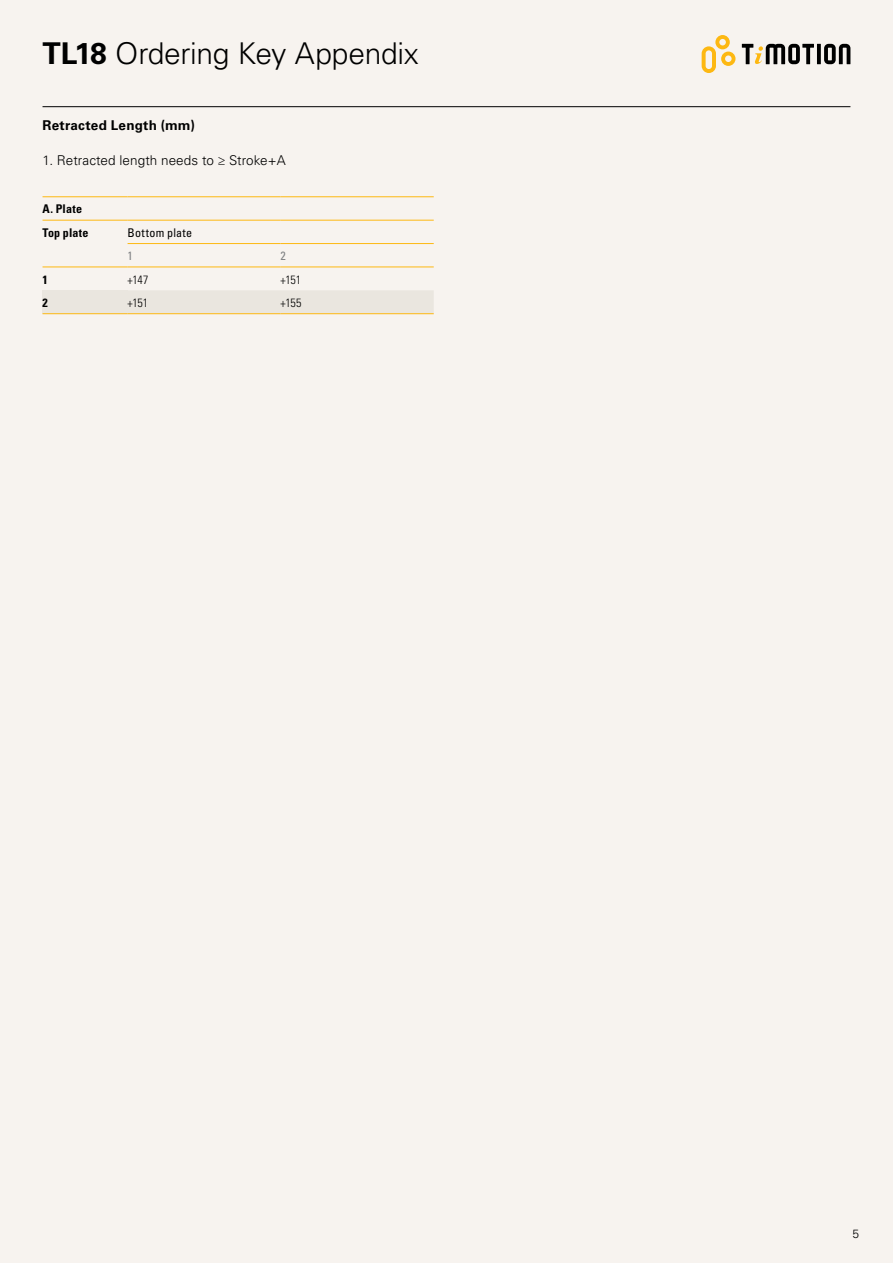
<style>
.page{position:relative;width:893px;height:1263px;background:#f7f3ef}
.page>*{position:absolute;margin:0;border:0;box-sizing:border-box;transform-origin:0 0}
.t1{font:300 30px "Univers LT Std";letter-spacing:-.01em;color:#000}
.t2{font:300 13.5px "Univers LT Std";letter-spacing:.005em;color:#000}
.t3{font:700 13.5px "Univers LT Std";letter-spacing:.015em;color:#000}
.t4{font:700 condensed 12px/23.4px "Univers LT Std";letter-spacing:.02em;color:#000}
.t5{font:300 condensed 12px "Univers LT Std";letter-spacing:-.015em;color:#000}
.t6{font:condensed 12px "Univers LT Std";letter-spacing:.03em;color:#000}
.t7{font:condensed 12px "Univers LT Std";color:#808284}
.t8{font:300 12px "Univers LT Std";color:#000}
.s1{font-weight:700}
</style>
<div class="page">
<svg style="left:702px;top:35px;width:33px;height:38px"></svg>
<svg style="left:817px;top:44px;width:4px;height:20px"></svg>
<svg style="left:824px;top:44px;width:26px;height:20px"></svg>
<svg style="left:742px;top:44px;width:72px;height:20px"></svg>
<hr style="left:43px;top:106px;width:807px;height:1px;background:#000">
<div style="left:43px;top:290px;width:85px;height:24px;background:#eae6df"></div>
<div style="left:128px;top:290px;width:306px;height:23px;background:#eae6df"></div>
<hr style="left:43px;top:196px;width:85px;height:1px;background:#fdb812">
<hr style="left:128px;top:196px;width:153px;height:1px;background:#fdb812">
<hr style="left:281px;top:196px;width:153px;height:1px;background:#fdb812">
<hr style="left:43px;top:220px;width:85px;height:1px;background:#fdb812">
<hr style="left:128px;top:220px;width:153px;height:1px;background:#fdb812">
<hr style="left:281px;top:220px;width:153px;height:1px;background:#fdb812">
<hr style="left:128px;top:243px;width:153px;height:1px;background:#fdb812">
<hr style="left:281px;top:243px;width:153px;height:1px;background:#fdb812">
<hr style="left:43px;top:267px;width:85px;height:1px;background:#fdb812">
<hr style="left:128px;top:267px;width:153px;height:1px;background:#fdb812">
<hr style="left:281px;top:267px;width:153px;height:1px;background:#fdb812">
<hr style="left:43px;top:313px;width:85px;height:1px;background:#fdb812">
<hr style="left:128px;top:313px;width:153px;height:1px;background:#fdb812">
<hr style="left:281px;top:313px;width:153px;height:1px;background:#fdb812">
<h1 class="t1" style="left:43px;top:36px;width:378px"><span class="s1">TL18</span> Ordering Key Appendix</h1>
<p class="t3" style="left:43px;top:117px;width:154px">Retracted Length (mm)</p>
<p class="t2" style="left:43px;top:152px;width:245px">1. Retracted length needs to ≥ Stroke+A</p>
<p class="t4" style="left:43px;top:197px;width:47px">A. Plate<br>Top plate</p>
<p class="t6" style="left:128px;top:225px;width:66px">Bottom plate</p>
<p class="t7" style="left:128px;top:248px;width:7px">1</p>
<p class="t7" style="left:281px;top:248px;width:7px">2</p>
<p class="t4" style="left:43px;top:268px;width:7px">1</p>
<p class="t5" style="left:128px;top:272px;width:22px">+147</p>
<p class="t5" style="left:281px;top:272px;width:22px">+151</p>
<p class="t4" style="left:43px;top:291px;width:7px">2</p>
<p class="t5" style="left:128px;top:295px;width:22px">+151</p>
<p class="t5" style="left:281px;top:295px;width:22px">+155</p>
<p class="t8" style="left:852px;top:1226px;width:8px">5</p>
</div>
